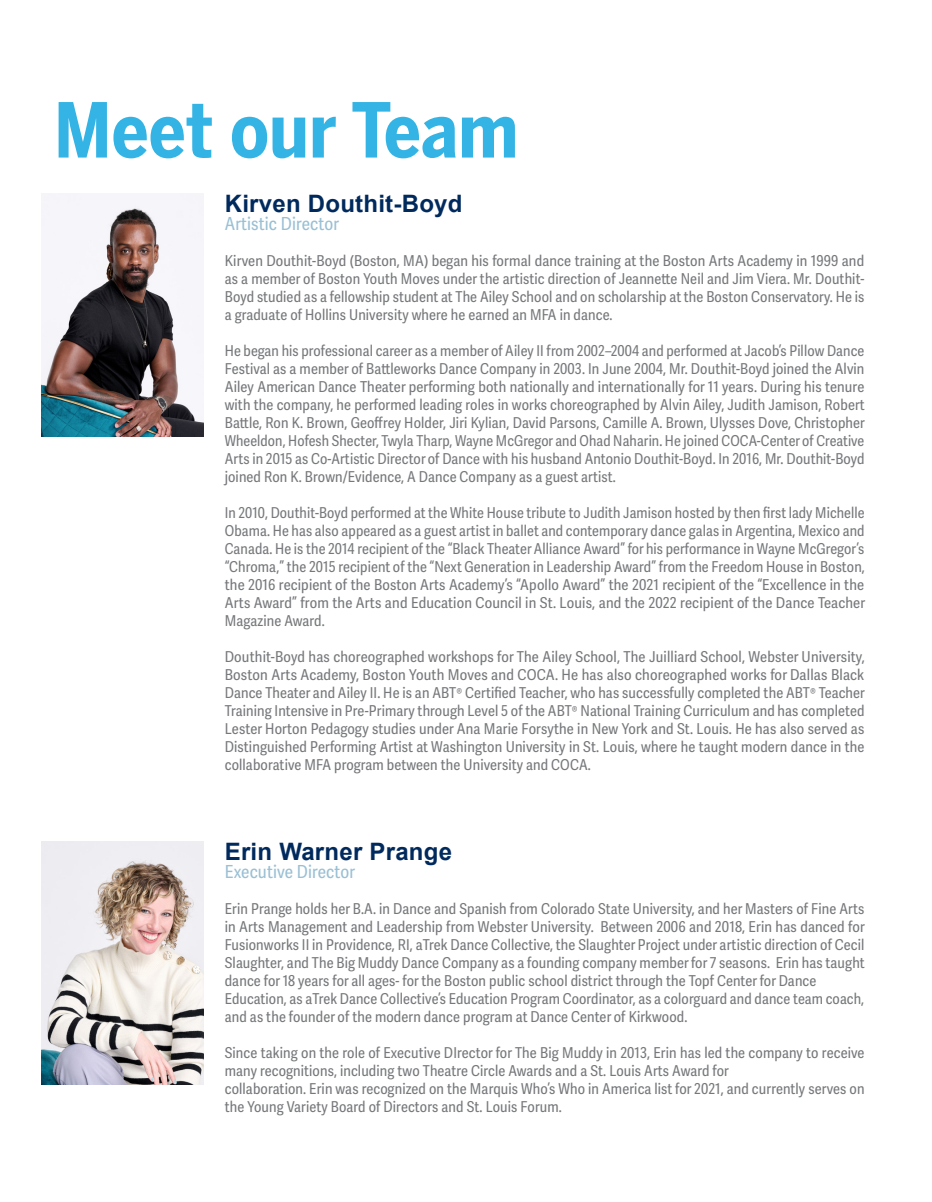
<style>
.page{position:relative;width:932px;height:1202px;background:#fff}
.page>*{position:absolute;margin:0;border:0;box-sizing:border-box;transform-origin:0 0}
.t1{font:700 75px "Benton Sans Cond";color:#00a2df}
.t2{font:700 24px "Arial";letter-spacing:.01em;color:#002a5d}
.t3{font:18px "Adelle Sans Cnd";letter-spacing:.01em;color:#9ac0d4}
.t4{font:15px/18px "Adelle Sans Cnd";letter-spacing:.01em;color:#76787b;text-align:justify}
</style>
<div class="page">
<img style="left:41px;top:842px;width:162px;height:242px">
<img style="left:41px;top:194px;width:162px;height:242px">
<h1 class="t1" style="left:54px;top:86px;width:466px">Meet our Team</h1>
<p class="t2" style="left:225px;top:187px;width:239px">Kirven Douthit-Boyd</p>
<p class="t3" style="left:225px;top:213px;width:116px">Artistic Director</p>
<p class="t4" style="left:225px;top:252px;width:641px">Kirven Douthit-Boyd (Boston, MA) began his formal dance training at the Boston Arts Academy in 1999 and as a member of Boston Youth Moves under the artistic direction of Jeannette Neil and Jim Viera. Mr. Douthit-Boyd studied as a fellowship student at The Ailey School and on scholarship at the Boston Conservatory. He is a graduate of Hollins University where he earned an MFA in dance.</p>
<p class="t4" style="left:225px;top:342px;width:641px">He began his professional career as a member of Ailey II from 2002–2004 and performed at Jacob’s Pillow Dance Festival as a member of Battleworks Dance Company in 2003. In June 2004, Mr. Douthit-Boyd joined the Alvin Ailey American Dance Theater performing both nationally and internationally for 11 years. During his tenure with the company, he performed leading roles in works choreographed by Alvin Ailey, Judith Jamison, Robert Battle, Ron K. Brown, Geoffrey Holder, Jiri Kylian, David Parsons, Camille A. Brown, Ulysses Dove, Christopher Wheeldon, Hofesh Shecter, Twyla Tharp, Wayne McGregor and Ohad Naharin. He joined COCA-Center of Creative Arts in 2015 as Co-Artistic Director of Dance with his husband Antonio Douthit-Boyd. In 2016, Mr. Douthit-Boyd joined Ron K. Brown/Evidence, A Dance Company as a guest artist.</p>
<p class="t4" style="left:225px;top:504px;width:642px">In 2010, Douthit-Boyd performed at the White House tribute to Judith Jamison hosted by then first lady Michelle Obama. He has also appeared as a guest artist in ballet and contemporary dance galas in Argentina, Mexico and Canada. He is the 2014 recipient of the “Black Theater Alliance Award” for his performance in Wayne McGregor’s “Chroma,” the 2015 recipient of the “Next Generation in Leadership Award” from the Freedom House in Boston, the 2016 recipient of the Boston Arts Academy’s “Apollo Award” the 2021 recipient of the “Excellence in the Arts Award” from the Arts and Education Council in St. Louis, and the 2022 recipient of the Dance Teacher Magazine Award.</p>
<p class="t4" style="left:225px;top:648px;width:641px">Douthit-Boyd has choreographed workshops for The Ailey School, The Juilliard School, Webster University, Boston Arts Academy, Boston Youth Moves and COCA. He has also choreographed works for Dallas Black Dance Theater and Ailey II. He is an ABT® Certified Teacher, who has successfully completed the ABT® Teacher Training Intensive in Pre-Primary through Level 5 of the ABT® National Training Curriculum and has completed Lester Horton Pedagogy studies under Ana Marie Forsythe in New York and St. Louis. He has also served as Distinguished Performing Artist at Washington University in St. Louis, where he taught modern dance in the collaborative MFA program between the University and COCA.</p>
<p class="t2" style="left:225px;top:835px;width:229px">Erin Warner Prange</p>
<p class="t3" style="left:225px;top:861px;width:132px">Executive Director</p>
<p class="t4" style="left:225px;top:900px;width:641px">Erin Prange holds her B.A. in Dance and Spanish from Colorado State University, and her Masters of Fine Arts in Arts Management and Leadership from Webster University. Between 2006 and 2018, Erin has danced for Fusionworks II in Providence, RI, aTrek Dance Collective, the Slaughter Project under artistic direction of Cecil Slaughter, and The Big Muddy Dance Company as a founding company member for 7 seasons. Erin has taught dance for 18 years for all ages- for the Boston public school district through the Topf Center for Dance</p>
<p class="t4" style="left:225px;top:990px;width:641px">Education, as aTrek Dance Collective’s Education Program Coordinator, as a colorguard and dance team coach, and as the founder of the modern dance program at Dance Center of Kirkwood.</p>
<p class="t4" style="left:225px;top:1044px;width:641px">Since taking on the role of Executive DIrector for The Big Muddy in 2013, Erin has led the company to receive many recognitions, including two Theatre Circle Awards and a St. Louis Arts Award for</p>
<p class="t4" style="left:225px;top:1080px;width:641px">collaboration. Erin was recognized on the Marquis Who’s Who in America list for 2021, and currently serves on the Young Variety Board of Directors and St. Louis Forum.</p>
</div>
